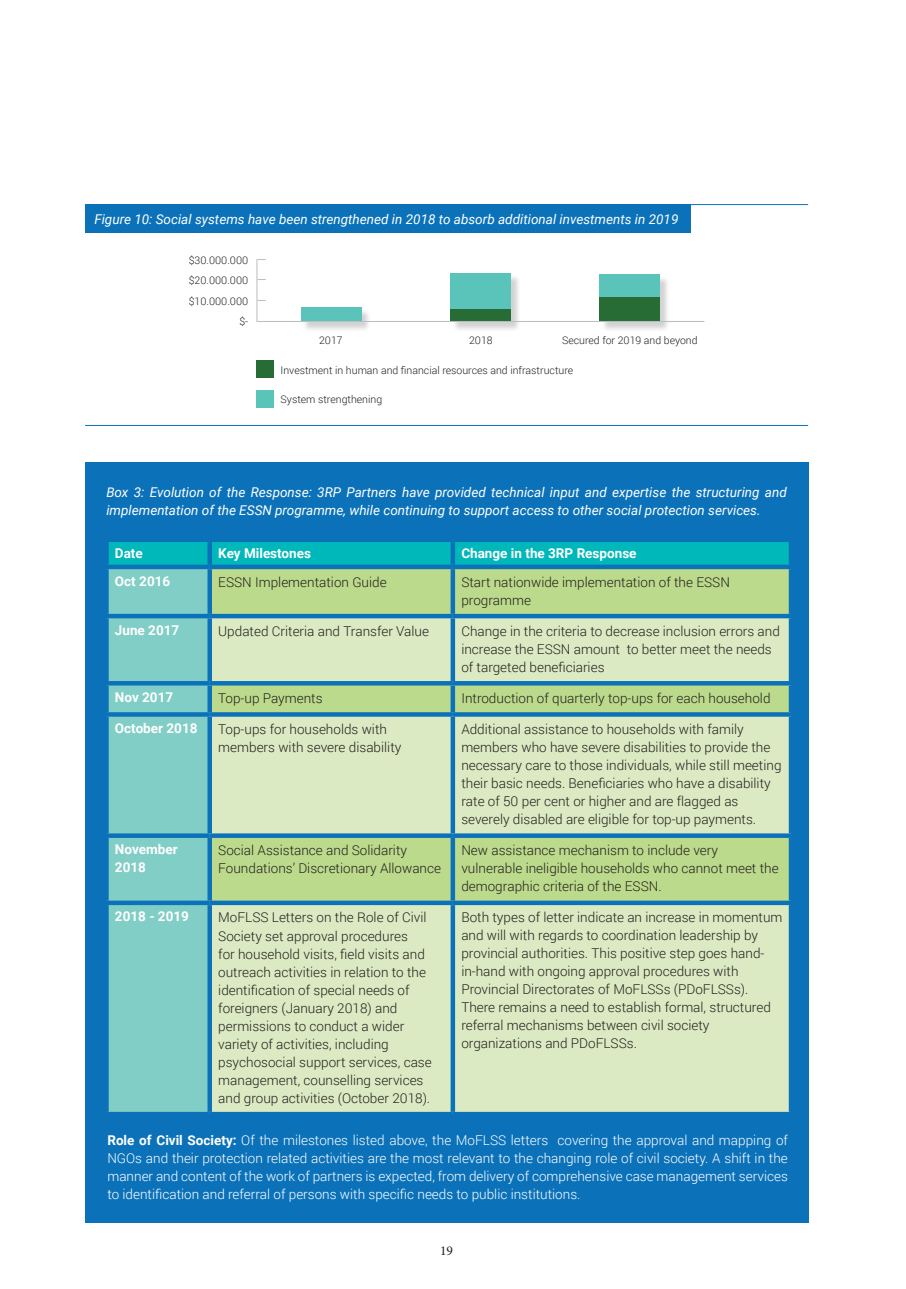
<style>
.page{position:relative;width:906px;height:1289px;background:#fff}
.page>*{position:absolute;margin:0;border:0;box-sizing:border-box;transform-origin:0 0}
.t1{font:300 13.5px/18px "Roboto";color:#231f20}
.t2{font:300 13.5px/18px "Roboto";color:#fff;text-align:justify}
.t3{font:italic 13.5px/18px "Roboto";color:#fff}
.t4{font:700 13.5px/18px "Roboto";color:#fff}
.t5{font:13.5px "Minion Pro";color:#231f20}
.t6{font:300 10.5px "Roboto";color:#231f20}
.s1{font-weight:700}
</style>
<div class="page">
<div style="left:85px;top:204px;width:605px;height:29px;background:#0b72ba"></div>
<hr style="left:85px;top:204px;width:723px;height:1px;background:#0b72ba">
<div style="left:302px;top:274px;width:368px;height:58px;background:#231f20;opacity:.2"></div>
<svg style="left:256px;top:259px;width:449px;height:63px"></svg>
<div style="left:256px;top:390px;width:17px;height:17px;background:#5bc4ba"></div>
<div style="left:256px;top:361px;width:17px;height:17px;background:#276b35"></div>
<hr style="left:85px;top:425px;width:723px;height:1px;background:#0b72ba">
<div style="left:85px;top:462px;width:723px;height:760px;background:#0b72ba"></div>
<div style="left:109px;top:542px;width:679px;height:22px;background:#00b7b9"></div>
<div style="left:109px;top:569px;width:98px;height:542px;background:#81cec7"></div>
<div style="left:212px;top:569px;width:576px;height:45px;background:#bcda8b"></div>
<svg style="left:212px;top:618px;width:576px;height:493px;background:#d4e6b7"></svg>
<div style="left:207px;top:542px;width:5px;height:22px;background:#0b72ba"></div>
<div style="left:450px;top:542px;width:5px;height:22px;background:#0b72ba"></div>
<div style="left:450px;top:569px;width:5px;height:45px;background:#0b72ba"></div>
<hr style="left:104px;top:614px;width:106px;height:4px;background:#0b72ba">
<div style="left:450px;top:618px;width:5px;height:63px;background:#0b72ba"></div>
<hr style="left:104px;top:681px;width:106px;height:4px;background:#0b72ba">
<hr style="left:210px;top:681px;width:243px;height:4px;background:#0b72ba">
<hr style="left:453px;top:681px;width:340px;height:4px;background:#0b72ba">
<div style="left:450px;top:685px;width:5px;height:27px;background:#0b72ba"></div>
<svg style="left:107px;top:712px;width:103px;height:4px"></svg>
<svg style="left:210px;top:712px;width:243px;height:4px"></svg>
<svg style="left:453px;top:712px;width:338px;height:4px"></svg>
<div style="left:450px;top:716px;width:5px;height:117px;background:#0b72ba"></div>
<div style="left:104px;top:833px;width:106px;height:5px;background:#0b72ba"></div>
<div style="left:210px;top:833px;width:243px;height:5px;background:#0b72ba"></div>
<div style="left:453px;top:833px;width:340px;height:5px;background:#0b72ba"></div>
<div style="left:450px;top:838px;width:5px;height:62px;background:#0b72ba"></div>
<div style="left:104px;top:900px;width:106px;height:5px;background:#0b72ba"></div>
<div style="left:210px;top:900px;width:243px;height:5px;background:#0b72ba"></div>
<div style="left:453px;top:900px;width:340px;height:5px;background:#0b72ba"></div>
<div style="left:450px;top:905px;width:5px;height:206px;background:#0b72ba"></div>
<p class="t3" style="left:94px;top:209px;width:585px">Figure 10: Social systems have been strengthened in 2018 to absorb additional investments in 2019</p>
<p class="t6" style="left:189px;top:253px;width:61px">$30.000.000</p>
<p class="t6" style="left:189px;top:273px;width:61px">$20.000.000</p>
<p class="t6" style="left:189px;top:294px;width:61px">$10.000.000</p>
<p class="t6" style="left:239px;top:314px;width:10px">$-</p>
<p class="t6" style="left:319px;top:333px;width:25px">2017</p>
<p class="t6" style="left:469px;top:333px;width:25px">2018</p>
<p class="t6" style="left:562px;top:333px;width:137px">Secured for 2019 and beyond</p>
<p class="t6" style="left:280px;top:362px;width:294px">Investment in human and financial resources and infrastructure</p>
<p class="t6" style="left:280px;top:392px;width:103px">System strengthening</p>
<p class="t3" style="left:106px;top:482px;width:682px">Box 3: Evolution of the Response: 3RP Partners have provided technical input and expertise the structuring and implementation of the ESSN programme, while continuing to support access to other social protection services.</p>
<p class="t4" style="left:115px;top:544px;width:29px">Date</p>
<p class="t4" style="left:218px;top:544px;width:94px">Key Milestones</p>
<p class="t4" style="left:461px;top:544px;width:177px">Change in the 3RP Response</p>
<p class="t4" style="left:115px;top:571px;width:57px">Oct 2016</p>
<p class="t1" style="left:218px;top:572px;width:170px">ESSN Implementation Guide</p>
<p class="t1" style="left:461px;top:572px;width:270px">Start nationwide implementation of the ESSN programme</p>
<p class="t4" style="left:115px;top:620px;width:66px">June 2017</p>
<p class="t1" style="left:218px;top:621px;width:212px">Updated Criteria and Transfer Value</p>
<p class="t1" style="left:461px;top:621px;width:320px">Change in the criteria to decrease inclusion errors and increase the ESSN amount to better meet the needs of targeted beneficiaries</p>
<p class="t4" style="left:115px;top:687px;width:60px">Nov 2017</p>
<p class="t1" style="left:218px;top:688px;width:106px">Top-up Payments</p>
<p class="t1" style="left:461px;top:688px;width:311px">Introduction of quarterly top-ups for each household</p>
<p class="t4" style="left:115px;top:718px;width:84px">October 2018</p>
<p class="t1" style="left:218px;top:720px;width:185px">Top-ups for households with members with severe disability</p>
<p class="t1" style="left:461px;top:720px;width:322px">Additional assistance to households with family members who have severe disabilities to provide the necessary care to those individuals, while still meeting their basic needs. Beneficiaries who have a disability rate of 50 per cent or higher and are flagged as severely disabled are eligible for top-up payments.</p>
<p class="t4" style="left:115px;top:840px;width:64px">November<br>2018</p>
<p class="t1" style="left:218px;top:841px;width:224px">Social Assistance and Solidarity<br>Foundations’ Discretionary Allowance</p>
<p class="t1" style="left:461px;top:841px;width:319px">New assistance mechanism to include very vulnerable ineligible households who cannot meet the demographic criteria of the ESSN.</p>
<p class="t4" style="left:115px;top:907px;width:75px">2018 - 2019</p>
<p class="t1" style="left:218px;top:908px;width:215px">MoFLSS Letters on the Role of Civil Society set approval procedures<br>for household visits, field visits and outreach activities in relation to the identification of special needs of foreigners (January 2018) and permissions to conduct a wider variety of activities, including psychosocial support services, case management, counselling services and group activities (October 2018).</p>
<p class="t1" style="left:461px;top:908px;width:323px">Both types of letter indicate an increase in momentum and will with regards to coordination leadership by provincial authorities. This positive step goes hand&shy;in-hand with ongoing approval procedures with Provincial Directorates of MoFLSSs (PDoFLSSs).<br>There remains a need to establish formal, structured referral mechanisms between civil society organizations and PDoFLSSs.</p>
<p class="t2" style="left:107px;top:1130px;width:682px"><span class="s1">Role of Civil Society:</span> Of the milestones listed above, the MoFLSS letters covering the approval and mapping of NGOs and their protection related activities are the most relevant to the changing role of civil society. A shift in the manner and content of the work of partners is expected, from delivery of comprehensive case management services to identification and referral of persons with specific needs to public institutions.</p>
<p class="t5" style="left:440px;top:1241px;width:14px">19</p>
</div>
